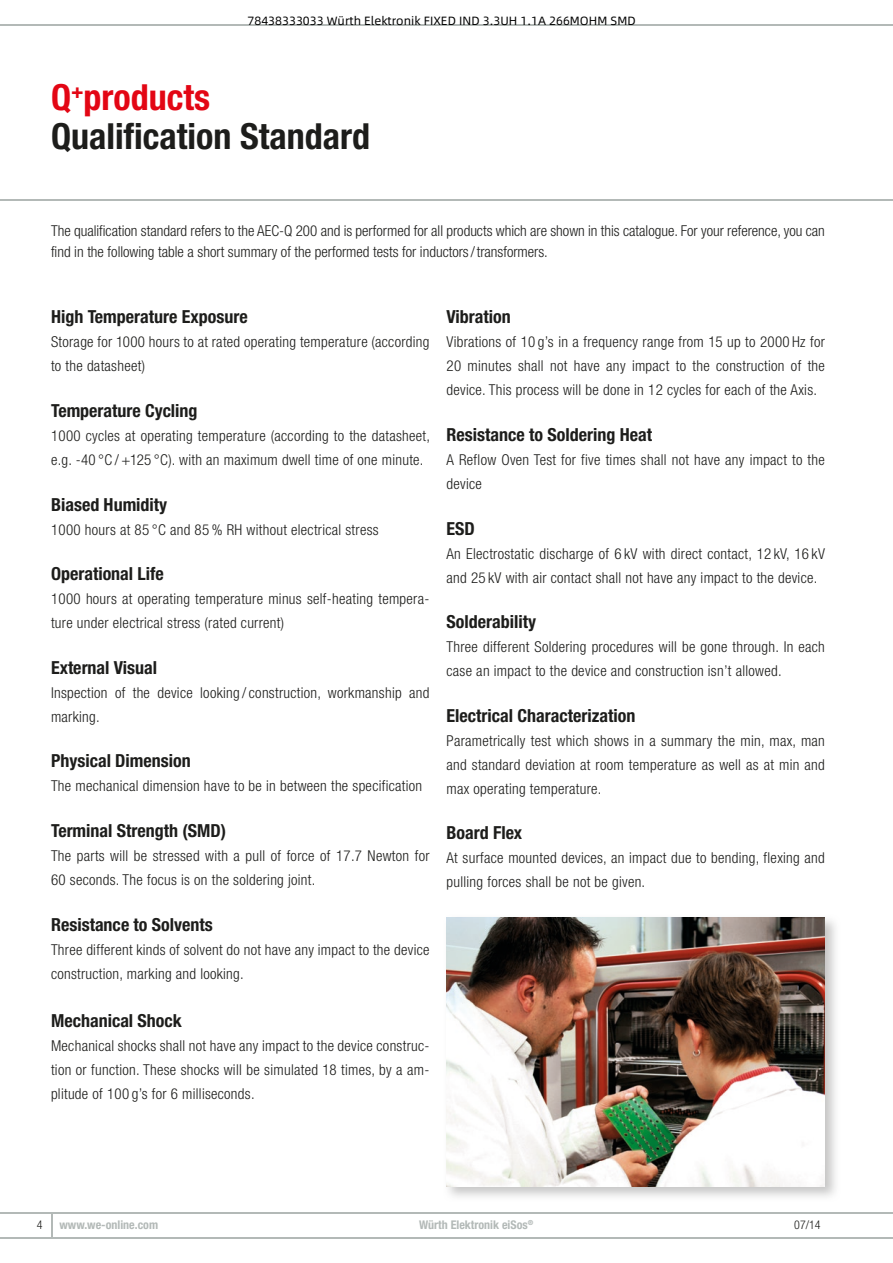
<style>
.page{position:relative;width:893px;height:1263px;background:#fff}
.page>*{position:absolute;margin:0;border:0;box-sizing:border-box;transform-origin:0 0}
.t1{font:700 condensed 36px/39px "Helvetica Neue LT Pro";color:#1d1d1b}
.t2{font:700 condensed 18px "Helvetica Neue LT Pro";color:#1d1d1b}
.t3{font:300 condensed 15px/24px "Helvetica Neue LT Pro";letter-spacing:.02em;color:#1d1d1b}
.t4{font:300 condensed 15px/21px "Helvetica Neue LT Pro";color:#1d1d1b}
.t5{font:12px "Alibaba Pu Hui Ti 3 55 Regular";color:#000}
.t6{font:700 condensed 12px "Helvetica Neue LT Pro";color:#b3b9b7}
.t7{font:300 condensed 12px "Helvetica Neue LT Pro";color:#1d1d1b}
.t8{font:700 condensed 6.9px "Helvetica Neue LT Pro";color:#b3b9b7}
.s1{color:#e30614}
</style>
<div class="page">
<hr style="left:0;top:24px;width:893px;height:2px;background:#b3b9b7">
<hr style="left:0;top:200px;width:893px;height:1px;background:#b3b9b7">
<hr style="left:0;top:1237px;width:893px;height:1px;background:#b3b9b7">
<svg style="left:51px;top:1213px;width:1px;height:24px"></svg>
<hr style="left:0;top:1212px;width:893px;height:1px;background:#b3b9b7">
<img style="left:446px;top:917px;width:390px;height:280px">
<img style="left:446px;top:918px;width:379px;height:268px">
<p class="t5" style="left:247px;top:13px;width:390px">78438333033 Würth Elektronik FIXED IND 3.3UH 1.1A 266MOHM SMD</p>
<h1 class="t1" style="left:51px;top:77px;width:321px"><span class="s1">Q</span><sup>+</sup><span class="s1">products<br></span>Qualification Standard</h1>
<p class="t4" style="left:51px;top:220px;width:775px">The qualification standard refers to the AEC-Q 200 and is performed for all products which are shown in this catalogue. For your reference, you can find in the following table a short summary of the performed tests for inductors / transformers.</p>
<p class="t2" style="left:51px;top:306px;width:198px">High Temperature Exposure</p>
<p class="t3" style="left:51px;top:330px;width:380px">Storage for 1000 hours to at rated operating temperature (according to the datasheet)</p>
<p class="t2" style="left:51px;top:400px;width:148px">Temperature Cycling</p>
<p class="t3" style="left:51px;top:423px;width:380px">1000 cycles at operating temperature (according to the datasheet, e.g. -40 °C / +125 °C). with an maximum dwell time of one minute.</p>
<p class="t2" style="left:51px;top:493px;width:118px">Biased Humidity</p>
<p class="t3" style="left:51px;top:517px;width:329px">1000 hours at 85 °C and 85 % RH without electrical stress</p>
<p class="t2" style="left:51px;top:563px;width:114px">Operational Life</p>
<p class="t3" style="left:51px;top:587px;width:380px">1000 hours at operating temperature minus self-heating tempera&shy;ture under electrical stress (rated current)</p>
<p class="t2" style="left:51px;top:656px;width:108px">External Visual</p>
<p class="t3" style="left:51px;top:680px;width:380px">Inspection of the device looking / construction, workmanship and marking.</p>
<p class="t2" style="left:51px;top:750px;width:141px">Physical Dimension</p>
<p class="t3" style="left:51px;top:774px;width:373px">The mechanical dimension have to be in between the specification</p>
<p class="t2" style="left:51px;top:820px;width:177px">Terminal Strength (SMD)</p>
<p class="t3" style="left:51px;top:843px;width:380px">The parts will be stressed with a pull of force of 17.7 Newton for<br>60 seconds. The focus is on the soldering joint.</p>
<p class="t2" style="left:51px;top:913px;width:163px">Resistance to Solvents</p>
<p class="t3" style="left:51px;top:937px;width:380px">Three different kinds of solvent do not have any impact to the device construction, marking and looking.</p>
<p class="t2" style="left:51px;top:1009px;width:132px">Mechanical Shock</p>
<p class="t3" style="left:51px;top:1033px;width:380px;text-align:justify">Mechanical shocks shall not have any impact to the device construc&shy;tion or function. These shocks will be simulated 18 times, by a am&shy;plitude of 100 g’s for 6 milliseconds.</p>
<p class="t2" style="left:446px;top:306px;width:66px">Vibration</p>
<p class="t3" style="left:446px;top:330px;width:380px;text-align:justify">Vibrations of 10 g’s in a frequency range from 15 up to 2000 Hz for 20 minutes shall not have any impact to the construction of the device. This process will be done in 12 cycles for each of the Axis.</p>
<p class="t2" style="left:446px;top:424px;width:207px">Resistance to Soldering Heat</p>
<p class="t3" style="left:446px;top:447px;width:380px">A Reflow Oven Test for five times shall not have any impact to the device</p>
<p class="t2" style="left:446px;top:517px;width:30px">ESD</p>
<p class="t3" style="left:446px;top:541px;width:380px">An Electrostatic discharge of 6 kV with direct contact, 12 kV, 16 kV and 25 kV with air contact shall not have any impact to the device.</p>
<p class="t2" style="left:446px;top:611px;width:91px">Solderability</p>
<p class="t3" style="left:446px;top:635px;width:380px">Three different Soldering procedures will be gone through. In each case an impact to the device and construction isn’t allowed.</p>
<p class="t2" style="left:446px;top:704px;width:190px">Electrical Characterization</p>
<p class="t3" style="left:446px;top:728px;width:380px;text-align:justify">Parametrically test which shows in a summary the min, max, man and standard deviation at room temperature as well as at min and max operating temperature.</p>
<p class="t2" style="left:446px;top:822px;width:77px">Board Flex</p>
<p class="t3" style="left:446px;top:846px;width:380px">At surface mounted devices, an impact due to bending, flexing and pulling forces shall be not be given.</p>
<p class="t8" style="left:528px;top:1218px;width:7px">®</p>
<p class="t7" style="left:37px;top:1218px;width:7px">4</p>
<p class="t6" style="left:60px;top:1217px;width:100px">www.we-online.com</p>
<p class="t6" style="left:419px;top:1217px;width:110px">Würth Elektronik eiSos</p>
<p class="t7" style="left:794px;top:1218px;width:28px">07/14</p>
</div>
